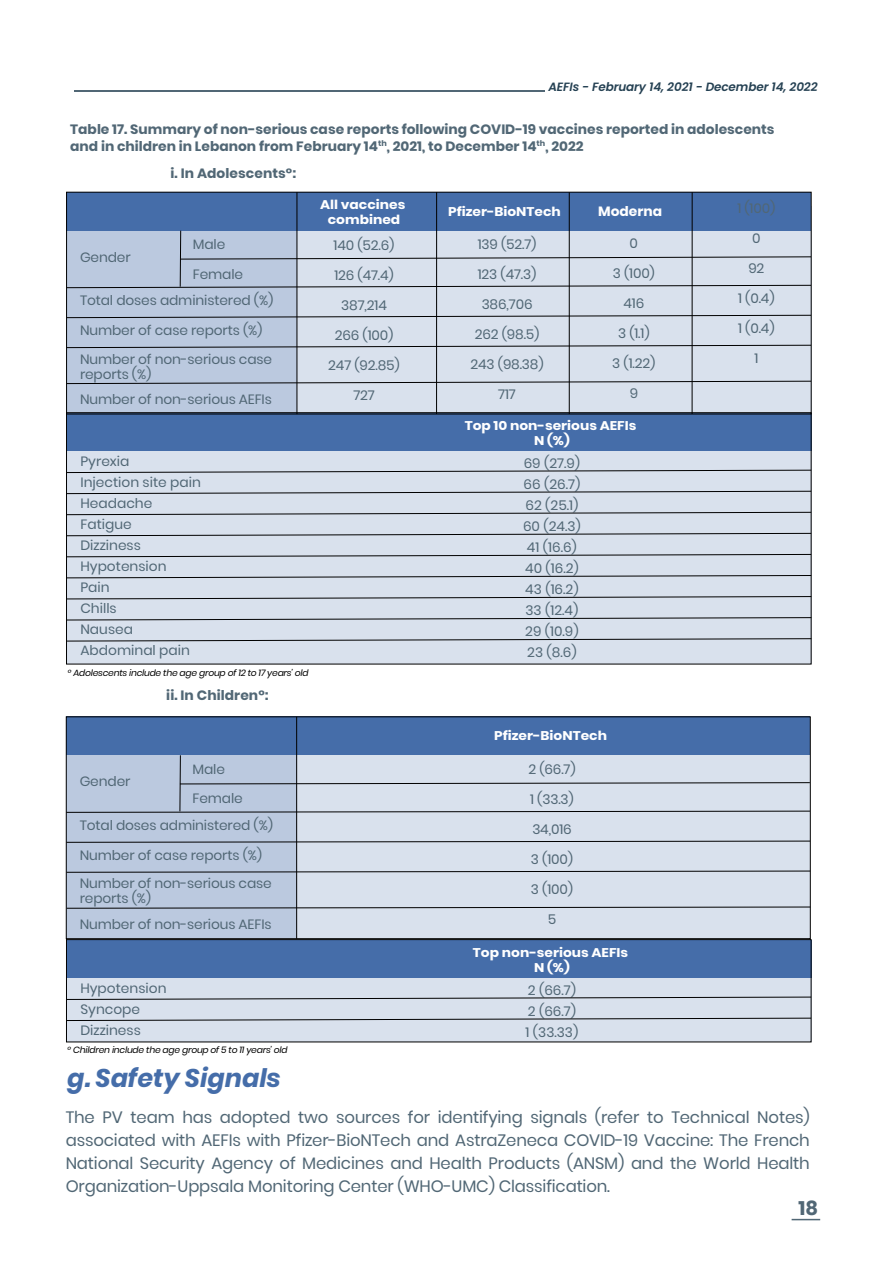
<style>
.page{position:relative;width:893px;height:1263px;background:#fff}
.page>*{position:absolute;margin:0;border:0;box-sizing:border-box;transform-origin:0 0}
.t1{font:italic 700 25.5px "Poppins";color:#456da9}
.t2{font:700 19.65px "Poppins";color:#516775}
.t3{font:16.5px/22.8px "Poppins";letter-spacing:-.01em;color:#516775;text-align:justify}
.t4{font:13.5px/21px "Poppins";letter-spacing:-.01em;color:#516775}
.t5{font:700 13.5px/16.5px "Poppins";color:#516775}
.t6{font:700 13.5px "Poppins";color:#fff}
.t7{font:700 12.6px/15.1px "Poppins";color:#fff;text-align:center;scale:1.09 1}
.t8{font:italic 600 12px "Poppins";letter-spacing:-.01em;color:#254153}
.t9{font:italic 9px "Poppins";letter-spacing:-.025em;color:#000}
</style>
<div class="page">
<div style="left:67px;top:429px;width:744px;height:235px;background:#d9e1ed"></div>
<svg style="left:792px;top:1219px;width:28px;height:1px"></svg>
<div style="left:67px;top:413px;width:744px;height:38px;background:#456da9"></div>
<svg style="left:68px;top:470px;width:741px;height:3px"></svg>
<svg style="left:68px;top:491px;width:741px;height:3px"></svg>
<svg style="left:68px;top:512px;width:741px;height:3px"></svg>
<svg style="left:68px;top:533px;width:741px;height:3px"></svg>
<svg style="left:68px;top:554px;width:741px;height:3px"></svg>
<svg style="left:68px;top:575px;width:744px;height:3px"></svg>
<svg style="left:68px;top:596px;width:744px;height:3px"></svg>
<svg style="left:68px;top:617px;width:744px;height:3px"></svg>
<svg style="left:68px;top:638px;width:744px;height:3px"></svg>
<hr style="left:74px;top:90px;width:471px;height:2px;background:#516775">
<div style="left:67px;top:207px;width:744px;height:207px;background:#d9e1ed"></div>
<div style="left:67px;top:206px;width:230px;height:207px;background:#bbc9df"></div>
<div style="left:67px;top:192px;width:744px;height:38px;background:#456da9"></div>
<svg style="left:68px;top:315px;width:741px;height:3px"></svg>
<svg style="left:68px;top:345px;width:741px;height:3px"></svg>
<svg style="left:68px;top:381px;width:741px;height:3px"></svg>
<hr style="left:297px;top:192px;width:1px;height:222px;background:#000">
<hr style="left:436px;top:192px;width:1px;height:222px;background:#000">
<hr style="left:569px;top:192px;width:1px;height:222px;background:#000">
<hr style="left:692px;top:192px;width:1px;height:222px;background:#000">
<svg style="left:66px;top:230px;width:745px;height:58px"></svg>
<div style="left:66px;top:412px;width:745px;height:252px;border:1px solid #000"></div>
<div style="left:66px;top:731px;width:744px;height:207px;background:#d9e1ed"></div>
<div style="left:66px;top:731px;width:231px;height:206px;background:#bbc9df"></div>
<div style="left:67px;top:717px;width:743px;height:38px;background:#456da9"></div>
<svg style="left:68px;top:841px;width:740px;height:2px"></svg>
<svg style="left:68px;top:871px;width:743px;height:2px"></svg>
<svg style="left:68px;top:907px;width:743px;height:2px"></svg>
<div style="left:66px;top:717px;width:744px;height:222px;border:1px solid #000"></div>
<hr style="left:296px;top:717px;width:1px;height:222px;background:#000">
<svg style="left:66px;top:755px;width:744px;height:58px"></svg>
<div style="left:67px;top:956px;width:744px;height:85px;background:#d9e1ed"></div>
<div style="left:67px;top:940px;width:744px;height:37px;background:#456da9"></div>
<svg style="left:68px;top:997px;width:741px;height:3px"></svg>
<svg style="left:68px;top:1018px;width:741px;height:3px"></svg>
<div style="left:66px;top:939px;width:745px;height:103px;border:1px solid #000"></div>
<p class="t8" style="left:548px;top:80px;width:271px">AEFIs - February 14, 2021 - December 14, 2022</p>
<p class="t5" style="left:70px;top:121px;width:706px">Table 17. Summary of non-serious case reports following COVID-19 vaccines reported in adolescents and in children in Lebanon from February 14<sup>th</sup>, 2021, to December 14<sup>th</sup>, 2022</p>
<p class="t5" style="left:171px;top:165px;width:127px">i. In Adolescents°:</p>
<p class="t4" style="left:193px;top:230px;width:52px;line-height:29.2px">Male<br>Female</p>
<p class="t4" style="left:80px;top:246px;width:52px">Gender</p>
<p class="t4" style="left:80px;top:290px;width:195px">Total doses administered (%)</p>
<p class="t4" style="left:80px;top:316px;width:194px;line-height:28.5px">Number of case reports (%)<br>Number of non-serious case</p>
<p class="t4" style="left:80px;top:361px;width:193px;line-height:25.5px">reports (%)<br>Number of non-serious AEFIs</p>
<p class="t7" style="left:320px;top:197px;width:80px">All vaccines combined</p>
<p class="t6" style="left:598px;top:202px;width:65px">Moderna</p>
<p class="t7" style="left:448px;top:204px;width:105px">Pfizer-BioNTech</p>
<p class="t4" style="left:334px;top:234px;width:62px">140 (52.6)</p>
<p class="t4" style="left:334px;top:264px;width:61px">126 (47.4)</p>
<p class="t4" style="left:341px;top:294px;width:47px">387,214</p>
<p class="t4" style="left:335px;top:324px;width:60px">266 (100)</p>
<p class="t4" style="left:328px;top:354px;width:73px">247 (92.85)</p>
<p class="t4" style="left:353px;top:384px;width:23px">727</p>
<p class="t4" style="left:478px;top:234px;width:60px">139 (52.7)</p>
<p class="t4" style="left:478px;top:264px;width:60px">123 (47.3)</p>
<p class="t4" style="left:482px;top:294px;width:52px">386,706</p>
<p class="t4" style="left:475px;top:324px;width:66px">262 (98.5)</p>
<p class="t4" style="left:470px;top:354px;width:75px">243 (98.38)</p>
<p class="t4" style="left:498px;top:384px;width:19px">717</p>
<p class="t4" style="left:630px;top:233px;width:10px">0</p>
<p class="t4" style="left:613px;top:263px;width:44px">3 (100)</p>
<p class="t4" style="left:623px;top:293px;width:22px">416</p>
<p class="t4" style="left:618px;top:323px;width:33px">3 (1.1)</p>
<p class="t4" style="left:612px;top:353px;width:45px">3 (1.22)</p>
<p class="t4" style="left:630px;top:383px;width:10px">9</p>
<p class="t7" style="left:465px;top:418px;width:159px">Top 10 non-serious AEFIs<br>N (%)</p>
<p class="t4" style="left:80px;top:451px;width:122px">Pyrexia<br>Injection site pain<br>Headache<br>Fatigue<br>Dizziness<br>Hypotension<br>Pain<br>Chills<br>Nausea<br>Abdominal pain</p>
<p class="t4" style="left:523px;top:453px;width:59px;text-align:center">69 (27.9)<br>66 (26.7)<br>62 (25.1)<br>60 (24.3)<br>41 (16.6)<br>40 (16.2)<br>43 (16.2)<br>33 (12.4)<br>29 (10.9)<br>23 (8.6)</p>
<p class="t9" style="left:68px;top:666px;width:242px">° Adolescents include the age group of 12 to 17 years’ old</p>
<p class="t5" style="left:166px;top:687px;width:104px">ii. In Children°:</p>
<p class="t4" style="left:192px;top:755px;width:52px;line-height:29.2px">Male<br>Female</p>
<p class="t4" style="left:80px;top:771px;width:52px">Gender</p>
<p class="t4" style="left:80px;top:814px;width:195px">Total doses administered (%)</p>
<p class="t4" style="left:80px;top:841px;width:194px;line-height:28.5px">Number of case reports (%)<br>Number of non-serious case</p>
<p class="t4" style="left:80px;top:886px;width:193px;line-height:25.5px">reports (%)<br>Number of non-serious AEFIs</p>
<p class="t7" style="left:494px;top:728px;width:105px">Pfizer-BioNTech</p>
<p class="t4" style="left:528px;top:759px;width:49px">2 (66.7)</p>
<p class="t4" style="left:530px;top:789px;width:45px">1 (33.3)</p>
<p class="t4" style="left:532px;top:819px;width:41px">34,016</p>
<p class="t4" style="left:531px;top:849px;width:44px">3 (100)</p>
<p class="t4" style="left:531px;top:879px;width:44px">3 (100)</p>
<p class="t4" style="left:548px;top:909px;width:10px">5</p>
<p class="t7" style="left:473px;top:945px;width:144px">Top non-serious AEFIs<br>N (%)</p>
<p class="t4" style="left:80px;top:978px;width:88px">Hypotension<br>Syncope<br>Dizziness</p>
<p class="t4" style="left:526px;top:979px;width:54px">2 (66.7)<br>2 (66.7)<br>1 (33.33)</p>
<p class="t9" style="left:68px;top:1044px;width:222px">° Children include the age group of 5 to 11 years’ old</p>
<h1 class="t1" style="left:67px;top:1060px;width:215px">g. Safety Signals</h1>
<p class="t4" style="left:737px;top:198px;width:40px">1 (100)</p>
<p class="t4" style="left:752px;top:228px;width:10px">0</p>
<p class="t4" style="left:748px;top:258px;width:18px">92</p>
<p class="t4" style="left:738px;top:288px;width:38px">1 (0.4)</p>
<p class="t4" style="left:738px;top:318px;width:38px">1 (0.4)</p>
<p class="t4" style="left:754px;top:348px;width:5px">1</p>
<p class="t3" style="left:66px;top:1106px;width:746px">The PV team has adopted two sources for identifying signals (refer to Technical Notes) associated with AEFIs with Pfizer-BioNTech and AstraZeneca COVID-19 Vaccine: The French National Security Agency of Medicines and Health Products (ANSM) and the World Health Organization-Uppsala Monitoring Center (WHO-UMC) Classification.</p>
<h2 class="t2" style="left:798px;top:1194px;width:21px">18</h2>
</div>
